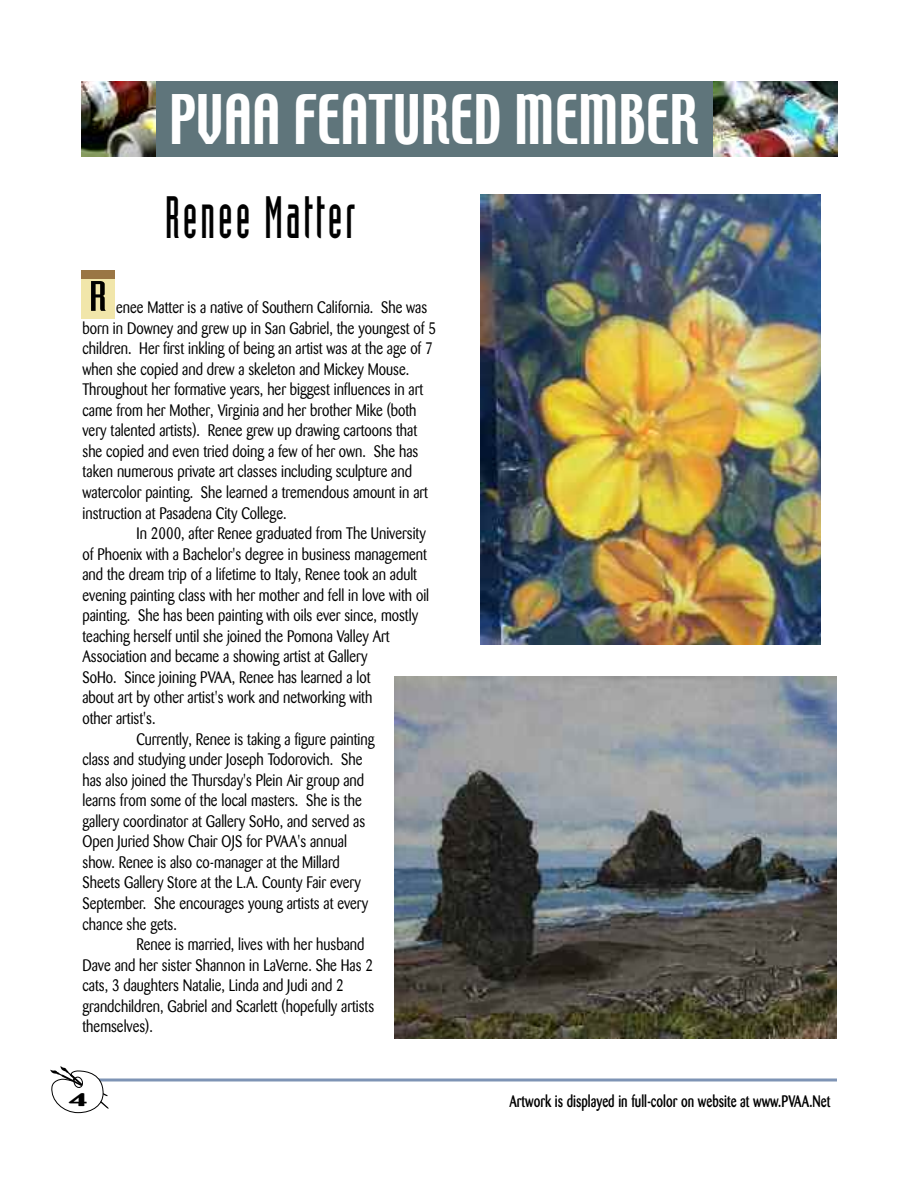
<style>
.page{position:relative;width:918px;height:1188px;background:#fff}
.page>*{position:absolute;margin:0;border:0;box-sizing:border-box;transform-origin:0 0}
.t1{font:60.6px "Techno";color:#fff;scale:.82 1}
.t2{font:58.5px "Industria Solid";letter-spacing:.06em;color:#000;scale:.85 1}
.t3{font:41.7px "Industria Solid";color:#000;scale:1.47 1}
.t4{font:700 18px "Barmeno";color:#000;scale:2.1 1}
.t5{font:16.5px/20.5px "Barmeno";color:#000;scale:.85 1}
.t6{font:500 16.5px "Barmeno";color:#000;scale:.75 1}
</style>
<div class="page">
<svg style="left:109px;top:1078px;width:728px;height:4px"></svg>
<svg style="left:50px;top:1066px;width:59px;height:47px"></svg>
<img style="left:713px;top:81px;width:124px;height:76px">
<div style="left:152px;top:81px;width:561px;height:76px;background:#5f757b"></div>
<div style="left:81px;top:277px;width:34px;height:42px;background:#f1e6aa"></div>
<div style="left:81px;top:270px;width:34px;height:8px;background:#9a7644"></div>
<img style="left:394px;top:677px;width:443px;height:362px">
<img style="left:481px;top:195px;width:340px;height:449px">
<img style="left:81px;top:81px;width:74px;height:76px">
<h1 class="t1" style="left:169px;top:88px;width:647px">PVAA FEATURED MEMBER</h1>
<h2 class="t2" style="left:165px;top:196px;width:225px">Renee Matter</h2>
<h3 class="t3" style="left:89px;top:281px;width:14px">R</h3>
<p class="t5" style="left:82px;top:298px;width:417px;text-indent:34px">enee Matter is a native of Southern California. She was born in Downey and grew up in San Gabriel, the youngest of 5 children. Her first inkling of being an artist was at the age of 7 when she copied and drew a skeleton and Mickey Mouse.<br>Throughout her formative years, her biggest influences in art came from her Mother, Virginia and her brother Mike (both very talented artists). Renee grew up drawing cartoons that she copied and even tried doing a few of her own. She has taken numerous private art classes including sculpture and watercolor painting. She learned a tremendous amount in art instruction at Pasadena City College.</p>
<p class="t5" style="left:136px;top:524px;width:342px">In 2000, after Renee graduated from The University</p>
<p class="t5" style="left:82px;top:545px;width:407px">of Phoenix with a Bachelor's degree in business management</p>
<p class="t5" style="left:82px;top:566px;width:395px">and the dream trip of a lifetime to Italy, Renee took an adult</p>
<p class="t5" style="left:82px;top:586px;width:409px">evening painting class with her mother and fell in love with oil</p>
<p class="t5" style="left:82px;top:607px;width:396px">painting. She has been painting with oils ever since, mostly</p>
<p class="t5" style="left:82px;top:627px;width:363px">teaching herself until she joined the Pomona Valley Art</p>
<p class="t5" style="left:82px;top:648px;width:337px">Association and became a showing artist at Gallery</p>
<p class="t5" style="left:82px;top:668px;width:340px">SoHo. Since joining PVAA, Renee has learned a lot</p>
<p class="t5" style="left:82px;top:689px;width:343px">about art by other artist's work and networking with</p>
<p class="t5" style="left:82px;top:709px;width:87px">other artist's.</p>
<p class="t5" style="left:136px;top:730px;width:282px">Currently, Renee is taking a figure painting</p>
<p class="t5" style="left:82px;top:750px;width:331px">class and studying under Joseph Todorovich. She</p>
<p class="t5" style="left:82px;top:771px;width:333px">has also joined the Thursday's Plein Air group and</p>
<p class="t5" style="left:82px;top:792px;width:330px">learns from some of the local masters. She is the</p>
<p class="t5" style="left:82px;top:812px;width:334px">gallery coordinator at Gallery SoHo, and served as</p>
<p class="t5" style="left:82px;top:833px;width:313px">Open Juried Show Chair OJS for PVAA's annual</p>
<p class="t5" style="left:83px;top:853px;width:304px">show. Renee is also co-manager at the Millard</p>
<p class="t5" style="left:83px;top:874px;width:329px">Sheets Gallery Store at the L.A. County Fair every</p>
<p class="t5" style="left:83px;top:894px;width:338px">September. She encourages young artists at every</p>
<p class="t5" style="left:83px;top:915px;width:113px">chance she gets.</p>
<p class="t5" style="left:137px;top:935px;width:270px">Renee is married, lives with her husband</p>
<p class="t5" style="left:83px;top:956px;width:343px">Dave and her sister Shannon in LaVerne. She Has 2</p>
<p class="t5" style="left:83px;top:977px;width:309px">cats, 3 daughters Natalie, Linda and Judi and 2</p>
<p class="t5" style="left:83px;top:997px;width:345px">grandchildren, Gabriel and Scarlett (hopefully artists</p>
<p class="t5" style="left:83px;top:1018px;width:84px">themselves).</p>
<p class="t4" style="left:69px;top:1090px;width:11px">4</p>
<p class="t6" style="left:509px;top:1095px;width:429px">Artwork is displayed in full-color on website at www.PVAA.Net</p>
</div>
